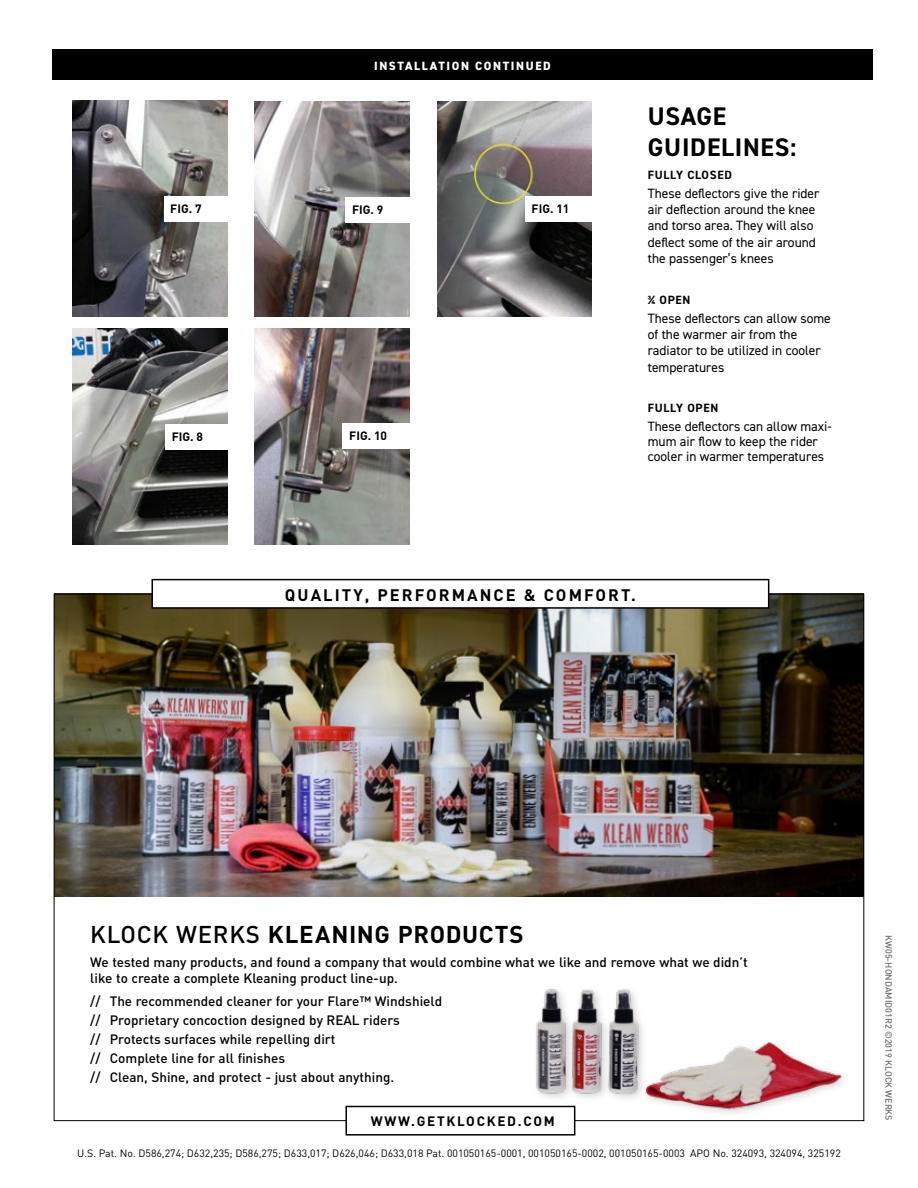
<style>
.page{position:relative;width:918px;height:1188px;background:#fff}
.page>*{position:absolute;margin:0;border:0;box-sizing:border-box;transform-origin:0 0}
.t1{font:700 25.5px/30.6px "DIN2014";letter-spacing:.03em;color:#000}
.t2{font:700 24px "DIN";letter-spacing:.025em;color:#000}
.t3{font:700 16.5px "DIN";letter-spacing:.125em;color:#000}
.t4{font:500 13.5px/19.2px "DIN";color:#000}
.t5{font:13.5px/16.2px "DIN2014";color:#000}
.t6{font:700 13.5px "DIN";letter-spacing:.125em;color:#000}
.t7{font:700 12px "DIN";color:#000}
.t8{font:700 12px "DIN2014";letter-spacing:.06em;color:#000}
.t9{font:800 12px "DIN2014";letter-spacing:.135em;color:#fff}
.t10{font:10.5px "DIN";color:#000}
.t11{font:500 9px "DIN";color:#6d6e71}
.s1{font-weight:500}
</style>
<div class="page">
<img style="left:255px;top:102px;width:155px;height:215px">
<div style="left:345px;top:197px;width:65px;height:25px;background:#fff"></div>
<img style="left:255px;top:328px;width:155px;height:216px">
<div style="left:343px;top:423px;width:71px;height:26px;background:#fff"></div>
<img style="left:437px;top:102px;width:155px;height:215px">
<div style="left:525px;top:196px;width:71px;height:26px;background:#fff"></div>
<img style="left:73px;top:101px;width:154px;height:216px">
<div style="left:164px;top:196px;width:65px;height:25px;background:#fff"></div>
<img style="left:73px;top:328px;width:154px;height:216px">
<div style="left:165px;top:424px;width:65px;height:25px;background:#fff"></div>
<img style="left:56px;top:596px;width:807px;height:300px">
<div style="left:52px;top:50px;width:821px;height:30px;background:#000"></div>
<div style="left:152px;top:580px;width:617px;height:28px;background:#fff"></div>
<div style="left:151px;top:579px;width:618px;height:30px;border:2px solid #000"></div>
<div style="left:345px;top:1106px;width:230px;height:30px;border:2px solid #000"></div>
<div style="left:532px;top:985px;width:318px;height:133px;background:#fff"></div>
<img style="left:530px;top:989px;width:313px;height:127px">
<p class="t9" style="left:374px;top:58px;width:178px">INSTALLATION CONTINUED</p>
<p class="t7" style="left:170px;top:201px;width:33px">FIG. 7</p>
<p class="t7" style="left:532px;top:201px;width:39px">FIG. 11</p>
<p class="t7" style="left:352px;top:201px;width:33px">FIG. 9</p>
<p class="t7" style="left:172px;top:428px;width:33px">FIG. 8</p>
<p class="t7" style="left:349px;top:428px;width:39px">FIG. 10</p>
<h1 class="t1" style="left:648px;top:101px;width:150px">USAGE<br>GUIDELINES:</h1>
<p class="t8" style="left:648px;top:166px;width:86px">FULLY CLOSED</p>
<p class="t5" style="left:648px;top:185px;width:173px">These deflectors give the rider air deflection around the knee and torso area. They will also deflect some of the air around the passenger’s knees</p>
<p class="t8" style="left:648px;top:291px;width:44px">¾ OPEN</p>
<p class="t5" style="left:648px;top:310px;width:185px">These deflectors can allow some of the warmer air from the radiator to be utilized in cooler temperatures</p>
<p class="t8" style="left:648px;top:400px;width:72px">FULLY OPEN</p>
<p class="t5" style="left:648px;top:418px;width:186px;line-height:15px">These deflectors can allow maxi&shy;mum air flow to keep the rider cooler in warmer temperatures</p>
<p class="t3" style="left:285px;top:584px;width:353px">QUALITY, PERFORMANCE &amp; COMFORT.</p>
<h2 class="t2" style="left:90px;top:919px;width:435px"><span class="s1">KLOCK WERKS</span> KLEANING PRODUCTS</h2>
<p class="t4" style="left:90px;top:953px;width:659px;line-height:16.5px">We tested many products, and found a company that would combine what we like and remove what we didn’t like to create a complete Kleaning product line-up.</p>
<p class="t4" style="left:90px;top:991px;width:353px">// The recommended cleaner for your Flare™ Windshield // Proprietary concoction designed by REAL riders<br>// Protects surfaces while repelling dirt<br>// Complete line for all finishes<br>// Clean, Shine, and protect - just about anything.</p>
<p class="t6" style="left:371px;top:1113px;width:185px">WWW.GETKLOCKED.COM</p>
<p class="t10" style="left:77px;top:1146px;width:765px">U.S. Pat. No. D586,274; D632,235; D586,275; D633,017; D626,046; D633,018 Pat. 001050165-0001, 001050165-0002, 001050165-0003 APO No. 324093, 324094, 325192</p>
<p class="t11" style="left:895px;top:935px;width:187px;rotate:90deg">KW05-HONDAMID01R2 ©2019 KLOCK WERKS</p>
</div>
